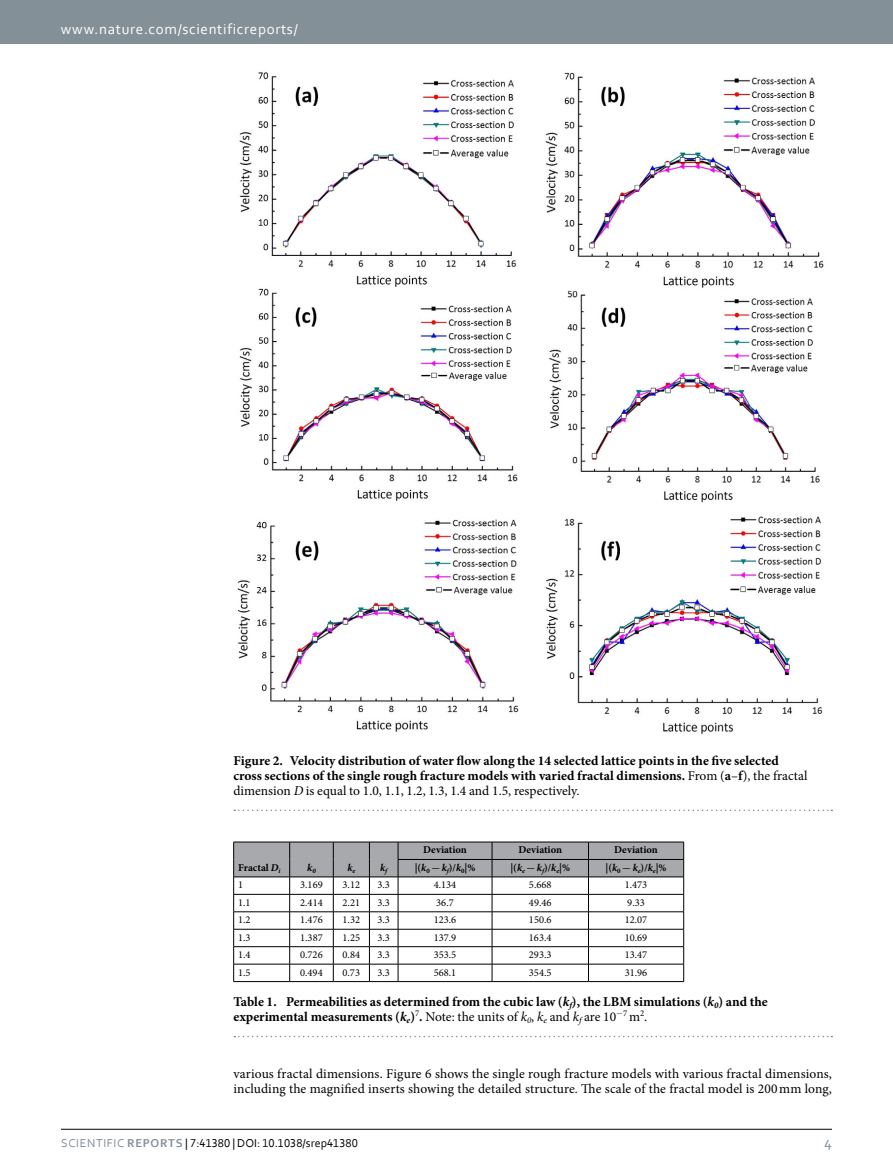
<style>
.page{position:relative;width:893px;height:1174px;background:#fff}
.page>*{position:absolute;margin:0;border:0;box-sizing:border-box;transform-origin:0 0}
.t1{font:15px "Corbel";letter-spacing:.045em;color:#fff}
.t2{font:15px "Corbel";color:#839097}
.t3{font:700 13.5px/15px "Minion Pro";color:#000}
.t4{font:13.5px/15px "Minion Pro";letter-spacing:.01em;color:#000}
.t5{font:12px "Corbel";color:#000}
.t6{font:10.5px "Minion Pro";color:#000}
.t7{font:700 10.5px "Minion Pro";letter-spacing:.005em;color:#000}
.t8{font:italic 700 10.5px "Minion Pro";color:#000}
.s1{font-weight:400}
.s2{font-weight:400;font-style:italic}
.s3{font-style:italic}
.s4{color:#839097}
.s5{font-weight:700;color:#839097}
</style>
<div class="page">
<div style="left:0;top:0;width:893px;height:43px;background:#839097"></div>
<hr style="left:61px;top:1129px;width:771px;height:1px;background:#000">
<img style="left:237px;top:72px;width:587px;height:663px">
<svg style="left:234px;top:809px;width:598px;height:2px"></svg>
<svg style="left:234px;top:1035px;width:598px;height:2px"></svg>
<svg style="left:233px;top:841px;width:451px;height:141px"></svg>
<p class="t1" style="left:61px;top:19px;width:238px">www.nature.com/scientificreports/</p>
<p class="t3" style="left:233px;top:753px;width:575px">Figure 2. Velocity distribution of water flow along the 14 selected lattice points in the five selected cross sections of the single rough fracture models with varied fractal dimensions. <span class="s1">From (</span>a<span class="s1">–</span>f<span class="s1">), the fractal dimension</span> <span class="s2">D</span> <span class="s1">is equal to 1.0, 1.1, 1.2, 1.3, 1.4 and 1.5, respectively.</span></p>
<p class="t7" style="left:238px;top:860px;width:44px">Fractal <span class="s3">D</span><sub>i</sub></p>
<p class="t8" style="left:307px;top:860px;width:10px">k<sub>0</sub></p>
<p class="t8" style="left:347px;top:860px;width:9px">k<sub>e</sub></p>
<p class="t8" style="left:380px;top:860px;width:9px">k<sub>f</sub></p>
<p class="t7" style="left:423px;top:842px;width:45px">Deviation</p>
<p class="t7" style="left:518px;top:842px;width:45px">Deviation</p>
<p class="t7" style="left:614px;top:842px;width:45px">Deviation</p>
<p class="t7" style="left:415px;top:860px;width:62px">|(<span class="s3">k</span><sub>0</sub> −<span class="s3">k</span><sub>f</sub>)/<span class="s3">k</span><sub>0</sub>|%</p>
<p class="t7" style="left:510px;top:860px;width:61px">|(<span class="s3">k</span><sub>e</sub> −<span class="s3">k</span><sub>f</sub>)/<span class="s3">k</span><sub>e</sub>|%</p>
<p class="t7" style="left:606px;top:860px;width:63px">|(<span class="s3">k</span><sub>0</sub> −<span class="s3">k</span><sub>e</sub>)/<span class="s3">k</span><sub>e</sub>|%</p>
<p class="t6" style="left:238px;top:878px;width:7px">1</p>
<p class="t6" style="left:300px;top:878px;width:24px">3.169</p>
<p class="t6" style="left:343px;top:878px;width:19px">3.12</p>
<p class="t6" style="left:377px;top:878px;width:14px">3.3</p>
<p class="t6" style="left:434px;top:878px;width:24px">4.134</p>
<p class="t6" style="left:529px;top:878px;width:24px">5.668</p>
<p class="t6" style="left:625px;top:878px;width:24px">1.473</p>
<p class="t6" style="left:238px;top:895px;width:14px">1.1</p>
<p class="t6" style="left:300px;top:895px;width:24px">2.414</p>
<p class="t6" style="left:343px;top:895px;width:19px">2.21</p>
<p class="t6" style="left:377px;top:895px;width:14px">3.3</p>
<p class="t6" style="left:436px;top:895px;width:19px">36.7</p>
<p class="t6" style="left:529px;top:895px;width:24px">49.46</p>
<p class="t6" style="left:627px;top:895px;width:19px">9.33</p>
<p class="t6" style="left:238px;top:913px;width:14px">1.2</p>
<p class="t6" style="left:300px;top:913px;width:24px">1.476</p>
<p class="t6" style="left:343px;top:913px;width:19px">1.32</p>
<p class="t6" style="left:377px;top:913px;width:14px">3.3</p>
<p class="t6" style="left:434px;top:913px;width:24px">123.6</p>
<p class="t6" style="left:529px;top:913px;width:24px">150.6</p>
<p class="t6" style="left:625px;top:913px;width:24px">12.07</p>
<p class="t6" style="left:238px;top:930px;width:14px">1.3</p>
<p class="t6" style="left:300px;top:930px;width:24px">1.387</p>
<p class="t6" style="left:343px;top:930px;width:19px">1.25</p>
<p class="t6" style="left:377px;top:930px;width:14px">3.3</p>
<p class="t6" style="left:434px;top:930px;width:24px">137.9</p>
<p class="t6" style="left:529px;top:930px;width:24px">163.4</p>
<p class="t6" style="left:625px;top:930px;width:24px">10.69</p>
<p class="t6" style="left:238px;top:947px;width:14px">1.4</p>
<p class="t6" style="left:300px;top:947px;width:24px">0.726</p>
<p class="t6" style="left:343px;top:947px;width:19px">0.84</p>
<p class="t6" style="left:377px;top:947px;width:14px">3.3</p>
<p class="t6" style="left:434px;top:947px;width:24px">353.5</p>
<p class="t6" style="left:529px;top:947px;width:24px">293.3</p>
<p class="t6" style="left:625px;top:947px;width:24px">13.47</p>
<p class="t6" style="left:238px;top:965px;width:14px">1.5</p>
<p class="t6" style="left:300px;top:965px;width:24px">0.494</p>
<p class="t6" style="left:343px;top:965px;width:19px">0.73</p>
<p class="t6" style="left:377px;top:965px;width:14px">3.3</p>
<p class="t6" style="left:434px;top:965px;width:24px">568.1</p>
<p class="t6" style="left:529px;top:965px;width:24px">354.5</p>
<p class="t6" style="left:625px;top:965px;width:24px">31.96</p>
<p class="t3" style="left:233px;top:993px;width:536px">Table 1. Permeabilities as determined from the cubic law (<span class="s3">k</span><sub>f</sub>), the LBM simulations (<span class="s3">k</span><sub>0</sub>) and the experimental measurements (<span class="s3">k</span><sub>e</sub>)<sup>7</sup>. <span class="s1">Note: the units of</span> <span class="s2">k</span><sub>0</sub><span class="s1">,</span> <span class="s2">k</span><sub>e</sub> <span class="s1">and</span> <span class="s2">k</span><sub>f</sub> <span class="s1">are 10</span>−<sup>7</sup> <span class="s1">m</span><sup>2</sup><span class="s1">.</span></p>
<p class="t4" style="left:233px;top:1066px;width:600px">various fractal dimensions. Figure 6 shows the single rough fracture models with various fractal dimensions, including the magnified inserts showing the detailed structure. The scale of the fractal model is 200mm long,</p>
<p class="t5" style="left:61px;top:1135px;width:298px"><span class="s4">Scientific</span> <span class="s5">REPORTS</span> | 7:41380 | DOI: 10.1038/srep41380</p>
<p class="t2" style="left:824px;top:1132px;width:9px">4</p>
</div>
